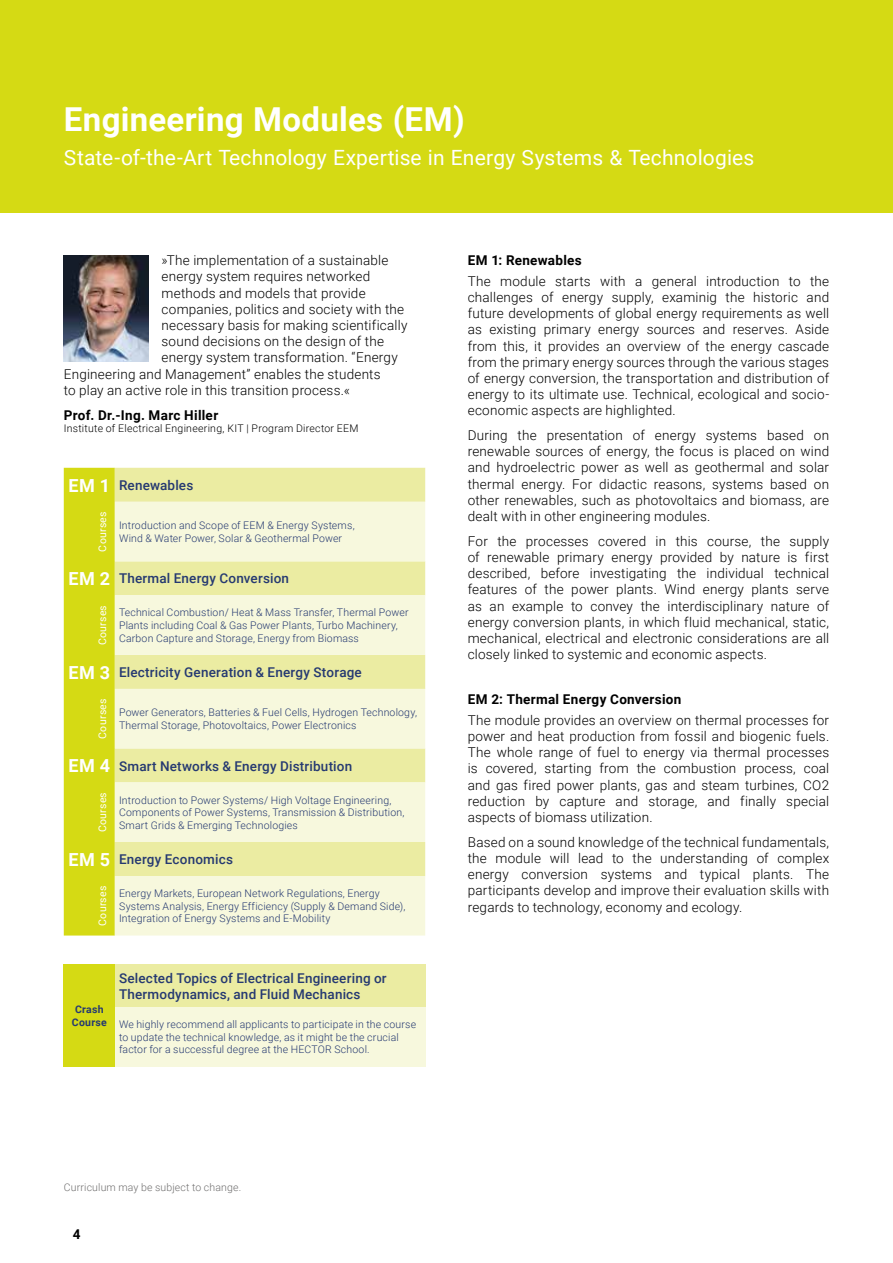
<style>
.page{position:relative;width:893px;height:1263px;background:#fff}
.page>*{position:absolute;margin:0;border:0;box-sizing:border-box;transform-origin:0 0}
.t1{font:700 33px "Roboto";letter-spacing:.01em;color:#fff}
.t2{font:21px "Roboto";letter-spacing:.01em;color:#fff}
.t3{font:300 13.5px/16.2px "Roboto";letter-spacing:.015em;color:#000;text-align:justify}
.t4{font:500 13.5px/16.2px "Roboto";letter-spacing:.015em;color:#253971}
.t5{font:700 13.5px "Roboto";letter-spacing:.025em;color:#000}
.t6{font:300 10.5px/12.6px "Roboto";letter-spacing:.015em;color:#253971}
.t7{font:300 10.5px "Roboto";letter-spacing:.025em;color:#000}
.t8{font:10.5px "Roboto";letter-spacing:.02em;color:#fff}
.t9{font:300 10.5px "Roboto";letter-spacing:.015em;color:#706f6f}
.t10{font:700 10.5px/12.6px "Roboto";letter-spacing:.025em;color:#253971}
.s1{font-weight:700;font-size:18px;color:#fff}
</style>
<div class="page">
<div style="left:64px;top:468px;width:51px;height:467px;background:#d5da14"></div>
<div style="left:115px;top:468px;width:310px;height:34px;background:#ebeca2"></div>
<svg style="left:115px;top:502px;width:310px;height:433px;background:#f3f4ca"></svg>
<div style="left:64px;top:964px;width:51px;height:102px;background:#d5da14"></div>
<div style="left:115px;top:964px;width:310px;height:43px;background:#ebeca2"></div>
<div style="left:115px;top:1007px;width:310px;height:59px;background:#f7f8dd"></div>
<div style="left:0;top:0;width:893px;height:213px;background:#d5da14"></div>
<img style="left:64px;top:255px;width:85px;height:106px">
<h1 class="t1" style="left:64px;top:96px;width:402px">Engineering Modules (EM)</h1>
<h2 class="t2" style="left:64px;top:143px;width:692px">State-of-the-Art Technology Expertise in Energy Systems &amp; Technologies</h2>
<p class="t3" style="left:162px;top:252px;width:228px">»The implementation of a sustainable</p>
<p class="t3" style="left:162px;top:268px;width:210px">energy system requires networked</p>
<p class="t3" style="left:162px;top:284px;width:206px">methods and models that provide</p>
<p class="t3" style="left:162px;top:300px;width:244px">companies, politics and society with the</p>
<p class="t3" style="left:162px;top:317px;width:247px">necessary basis for making scientifically</p>
<p class="t3" style="left:162px;top:333px;width:224px">sound decisions on the design of the</p>
<p class="t3" style="left:162px;top:349px;width:238px">energy system transformation. “Energy</p>
<p class="t3" style="left:64px;top:365px;width:318px">Engineering and Management” enables the students</p>
<p class="t3" style="left:64px;top:381px;width:288px">to play an active role in this transition process.«</p>
<p class="t5" style="left:64px;top:405px;width:156px">Prof. Dr.-Ing. Marc Hiller</p>
<p class="t7" style="left:64px;top:421px;width:296px">Institute of Electrical Engineering, KIT | Program Director EEM</p>
<p class="t4" style="left:69px;top:476px;width:126px"><span class="s1">EM 1</span> Renewables</p>
<p class="t8" style="left:95px;top:551px;width:41px;rotate:-90deg">Courses</p>
<p class="t6" style="left:119px;top:519px;width:237px">Introduction and Scope of EEM &amp; Energy Systems,<br>Wind &amp; Water Power, Solar &amp; Geothermal Power</p>
<p class="t4" style="left:69px;top:570px;width:222px"><span class="s1">EM 2</span> Thermal Energy Conversion</p>
<p class="t8" style="left:95px;top:645px;width:41px;rotate:-90deg">Courses</p>
<p class="t6" style="left:119px;top:606px;width:291px">Technical Combustion/ Heat &amp; Mass Transfer, Thermal Power<br>Plants including Coal &amp; Gas Power Plants, Turbo Machinery,<br>Carbon Capture and Storage, Energy from Biomass</p>
<p class="t4" style="left:69px;top:663px;width:295px"><span class="s1">EM 3</span> Electricity Generation &amp; Energy Storage</p>
<p class="t8" style="left:95px;top:739px;width:41px;rotate:-90deg">Courses</p>
<p class="t6" style="left:119px;top:706px;width:300px">Power Generators, Batteries &amp; Fuel Cells, Hydrogen Technology,<br>Thermal Storage, Photovoltaics, Power Electronics</p>
<p class="t4" style="left:69px;top:757px;width:285px"><span class="s1">EM 4</span> Smart Networks &amp; Energy Distribution</p>
<p class="t8" style="left:95px;top:832px;width:41px;rotate:-90deg">Courses</p>
<p class="t6" style="left:119px;top:793px;width:287px">Introduction to Power Systems/ High Voltage Engineering,<br>Components of Power Systems, Transmission &amp; Distribution,<br>Smart Grids &amp; Emerging Technologies</p>
<p class="t4" style="left:69px;top:851px;width:166px"><span class="s1">EM 5</span> Energy Economics</p>
<p class="t8" style="left:95px;top:926px;width:41px;rotate:-90deg">Courses</p>
<p class="t6" style="left:119px;top:887px;width:288px">Energy Markets, European Network Regulations, Energy<br>Systems Analysis, Energy Efficiency (Supply &amp; Demand Side),<br>Integration of Energy Systems and E-Mobility</p>
<p class="t10" style="left:72px;top:1003px;width:36px">Crash<br>Course</p>
<p class="t4" style="left:119px;top:969px;width:269px">Selected Topics of Electrical Engineering or<br>Thermodynamics, and Fluid Mechanics</p>
<p class="t6" style="left:119px;top:1018px;width:299px">We highly recommend all applicants to participate in the course to update the technical knowledge, as it might be the crucial factor for a successful degree at the HECTOR School.</p>
<p class="t9" style="left:64px;top:1179px;width:179px">Curriculum may be subject to change.</p>
<p class="t5" style="left:73px;top:1225px;width:9px">4</p>
<p class="t5" style="left:468px;top:251px;width:115px">EM 1: Renewables</p>
<p class="t3" style="left:468px;top:272px;width:363px">The module starts with a general introduction to the challenges of energy supply, examinig the historic and future developments of global energy requirements as well as existing primary energy sources and reserves. Aside from this, it provides an overview of the energy cascade from the primary energy sources through the various stages of energy conversion, the transportation and distribution of energy to its ultimate use. Technical, ecological and socio&shy;economic aspects are highlighted.</p>
<p class="t3" style="left:468px;top:427px;width:363px">During the presentation of energy systems based on renewable sources of energy, the focus is placed on wind and hydroelectric power as well as geothermal and solar thermal energy. For didactic reasons, systems based on other renewables, such as photovoltaics and biomass, are dealt with in other engineering modules.</p>
<p class="t3" style="left:468px;top:532px;width:363px">For the processes covered in this course, the supply of renewable primary energy provided by nature is first described, before investigating the individual technical features of the power plants. Wind energy plants serve as an example to convey the interdisciplinary nature of energy conversion plants, in which fluid mechanical, static, mechanical, electrical and electronic considerations are all closely linked to systemic and economic aspects.</p>
<p class="t5" style="left:468px;top:690px;width:215px">EM 2: Thermal Energy Conversion</p>
<p class="t3" style="left:468px;top:711px;width:363px">The module provides an overview on thermal processes for power and heat production from fossil and biogenic fuels.<br>The whole range of fuel to energy via thermal processes is covered, starting from the combustion process, coal and gas fired power plants, gas and steam turbines, CO2 reduction by capture and storage, and finally special aspects of biomass utilization.</p>
<p class="t3" style="left:468px;top:833px;width:363px">Based on a sound knowledge of the technical fundamentals, the module will lead to the understanding of complex energy conversion systems and typical plants. The participants develop and improve their evaluation skills with regards to technology, economy and ecology.</p>
</div>
